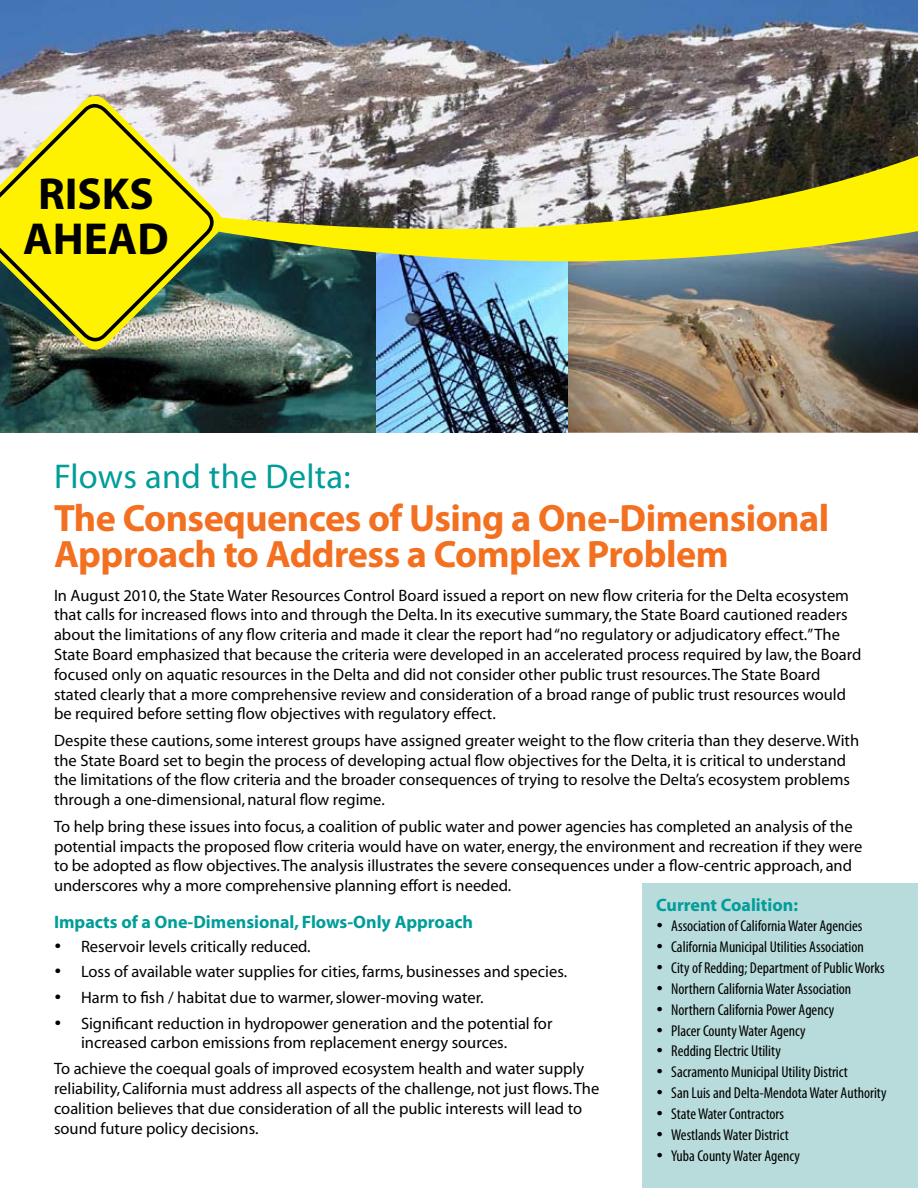
<style>
.page{position:relative;width:918px;height:1188px;background:#fff}
.page>*{position:absolute;margin:0;border:0;box-sizing:border-box;transform-origin:0 0}
.t1{font:700 45px/45px "Myriad";color:#000;text-align:center}
.t2{font:700 38.25px/36px "Myriad Pro";letter-spacing:-.015em;color:#f37021}
.t3{font:34.5px "Myriad";letter-spacing:.01em;color:#009d99}
.t4{font:700 18px "Myriad";color:#009d99}
.t5{font:16.5px/19.8px "Myriad";color:#000}
.t6{font:condensed 15.75px "Myriad Pro";color:#000}
</style>
<div class="page">
<img style="left:0;top:0;width:918px;height:151px">
<img style="left:568px;top:315px;width:350px;height:118px">
<img style="left:0;top:315px;width:377px;height:118px">
<img style="left:377px;top:315px;width:191px;height:118px">
<img style="left:228px;top:151px;width:690px;height:164px">
<img style="left:0;top:90px;width:228px;height:265px">
<svg style="left:0;top:100px;width:217px;height:245px;background:#d0cb3d"></svg>
<div style="left:643px;top:884px;width:275px;height:304px;background:#b8dbdb"></div>
<h1 class="t1" style="left:23px;top:173px;width:147px">RISKS<br>AHEAD</h1>
<h3 class="t3" style="left:54px;top:460px;width:298px">Flows and the Delta:</h3>
<h2 class="t2" style="left:54px;top:499px;width:777px">The Consequences of Using a One-Dimensional<br>Approach to Address a Complex Problem</h2>
<p class="t5" style="left:54px;top:586px;width:809px">In August 2010, the State Water Resources Control Board issued a report on new flow criteria for the Delta ecosystem that calls for increased flows into and through the Delta. In its executive summary, the State Board cautioned readers about the limitations of any flow criteria and made it clear the report had “no regulatory or adjudicatory effect.” The State Board emphasized that because the criteria were developed in an accelerated process required by law, the Board focused only on aquatic resources in the Delta and did not consider other public trust resources. The State Board stated clearly that a more comprehensive review and consideration of a broad range of public trust resources would be required before setting flow objectives with regulatory effect.</p>
<p class="t5" style="left:54px;top:731px;width:807px">Despite these cautions, some interest groups have assigned greater weight to the flow criteria than they deserve. With the State Board set to begin the process of developing actual flow objectives for the Delta, it is critical to understand the limitations of the flow criteria and the broader consequences of trying to resolve the Delta’s ecosystem problems through a one-dimensional, natural flow regime.</p>
<p class="t5" style="left:54px;top:817px;width:810px">To help bring these issues into focus, a coalition of public water and power agencies has completed an analysis of the potential impacts the proposed flow criteria would have on water, energy, the environment and recreation if they were to be adopted as flow objectives. The analysis illustrates the severe consequences under a flow-centric approach, and underscores why a more comprehensive planning effort is needed.</p>
<p class="t4" style="left:54px;top:913px;width:421px">Impacts of a One-Dimensional, Flows-Only Approach</p>
<p class="t5" style="left:54px;top:937px;width:258px">• Reservoir levels critically reduced.</p>
<p class="t5" style="left:54px;top:963px;width:515px">• Loss of available water supplies for cities, farms, businesses and species.</p>
<p class="t5" style="left:54px;top:988px;width:431px">• Harm to fish / habitat due to warmer, slower-moving water.</p>
<p class="t5" style="left:81px;top:1014px;width:473px;line-height:19px;text-indent:-27px">• Significant reduction in hydropower generation and the potential for increased carbon emissions from replacement energy sources.</p>
<p class="t5" style="left:54px;top:1060px;width:547px">To achieve the coequal goals of improved ecosystem health and water supply reliability, California must address all aspects of the challenge, not just flows. The coalition believes that due consideration of all the public interests will lead to sound future policy decisions.</p>
<p class="t4" style="left:656px;top:895px;width:143px">Current Coalition:</p>
<p class="t6" style="left:656px;top:917px;width:208px">• Association of California Water Agencies</p>
<p class="t6" style="left:656px;top:938px;width:209px">• California Municipal Utilities Association</p>
<p class="t6" style="left:656px;top:958px;width:230px">• City of Redding; Department of Public Works</p>
<p class="t6" style="left:656px;top:979px;width:197px">• Northern California Water Association</p>
<p class="t6" style="left:656px;top:1000px;width:179px">• Northern California Power Agency</p>
<p class="t6" style="left:656px;top:1021px;width:151px">• Placer County Water Agency</p>
<p class="t6" style="left:656px;top:1042px;width:126px">• Redding Electric Utility</p>
<p class="t6" style="left:656px;top:1062px;width:193px">• Sacramento Municipal Utility District</p>
<p class="t6" style="left:656px;top:1083px;width:232px">• San Luis and Delta-Mendota Water Authority</p>
<p class="t6" style="left:656px;top:1104px;width:129px">• State Water Contractors</p>
<p class="t6" style="left:656px;top:1125px;width:134px">• Westlands Water District</p>
<p class="t6" style="left:656px;top:1146px;width:145px">• Yuba County Water Agency</p>
</div>
